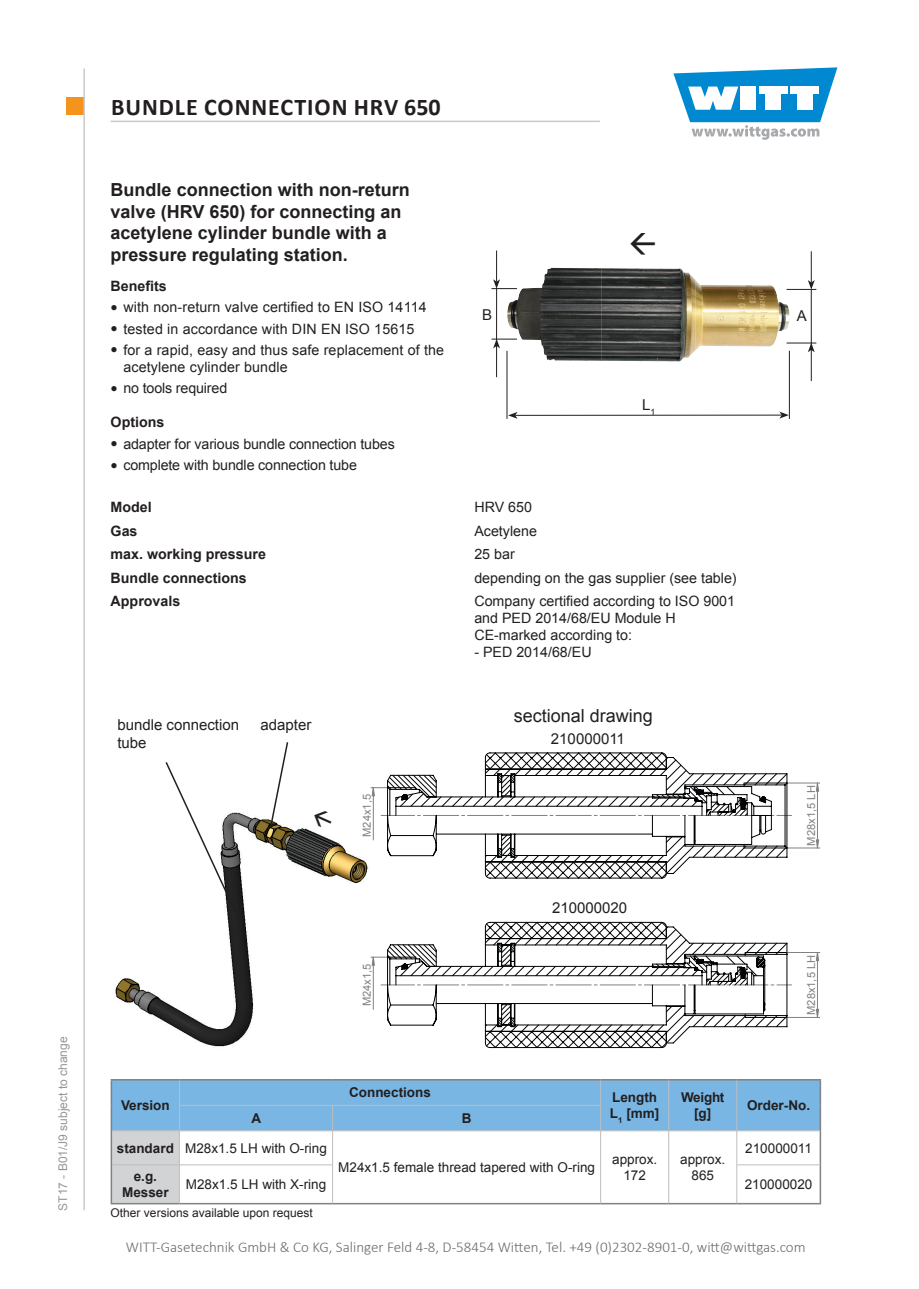
<style>
.page{position:relative;width:919px;height:1289px;background:#fff}
.page>*{position:absolute;margin:0;border:0;box-sizing:border-box;transform-origin:0 0}
.t1{font:700 24px "Calibri";letter-spacing:.04em;color:#231f20}
.t2{font:700 18px/21.6px "Arial";color:#231f20}
.t3{font:18px "Arial";color:#231f20}
.t4{font:300 15px "Calibri";color:#6b6c6f}
.t5{font:15px/18px "Arial";color:#231f20}
.t6{font:14.25px/17.1px "Arial";color:#231f20}
.t7{font:700 14.25px "Arial";color:#231f20}
.t8{font:13.5px/16.2px "Arial";color:#231f20;text-align:center}
.t9{font:700 13.5px/16.2px "Arial";color:#231f20;text-align:center}
.t10{font:12px "Arial";color:#231f20}
.t11{font:12px "Arial";color:#949698}
.t12{font:11.1px "Arial";color:#818182}
.s1{font-family:"Bookman Old Style";font-size:12px}
.s2{font-weight:700}
</style>
<div class="page">
<div style="left:66px;top:97px;width:17px;height:17px;background:#f5941d"></div>
<svg style="left:673px;top:67px;width:164px;height:73px"></svg>
<hr style="left:83px;top:68px;width:2px;height:1142px;background:#c7c9cb">
<hr style="left:111px;top:121px;width:489px;height:1px;background:#c7c9cb">
<img style="left:115px;top:812px;width:256px;height:235px">
<hr style="left:111px;top:1078px;width:68px;height:2px;background:#808285">
<hr style="left:179px;top:1078px;width:153px;height:2px;background:#808285">
<hr style="left:332px;top:1078px;width:268px;height:2px;background:#808285">
<hr style="left:600px;top:1078px;width:68px;height:2px;background:#808285">
<hr style="left:668px;top:1078px;width:68px;height:2px;background:#808285">
<hr style="left:736px;top:1078px;width:85px;height:2px;background:#808285">
<hr style="left:819px;top:1080px;width:2px;height:25px;background:#808285">
<hr style="left:819px;top:1105px;width:2px;height:25px;background:#808285">
<hr style="left:819px;top:1130px;width:2px;height:34px;background:#808285">
<hr style="left:819px;top:1164px;width:2px;height:38px;background:#808285">
<hr style="left:111px;top:1202px;width:68px;height:2px;background:#808285">
<hr style="left:179px;top:1202px;width:153px;height:2px;background:#808285">
<hr style="left:332px;top:1202px;width:268px;height:2px;background:#808285">
<hr style="left:600px;top:1202px;width:68px;height:2px;background:#808285">
<hr style="left:668px;top:1202px;width:68px;height:2px;background:#808285">
<hr style="left:736px;top:1202px;width:85px;height:2px;background:#808285">
<svg style="left:111px;top:1079px;width:709px;height:124px"></svg>
<hr style="left:112px;top:1130px;width:67px;height:1px;background:#bcbec0">
<hr style="left:179px;top:1130px;width:153px;height:1px;background:#bcbec0">
<hr style="left:179px;top:1130px;width:1px;height:34px;background:#bcbec0">
<hr style="left:332px;top:1130px;width:268px;height:1px;background:#bcbec0">
<hr style="left:332px;top:1130px;width:1px;height:34px;background:#bcbec0">
<hr style="left:600px;top:1130px;width:68px;height:1px;background:#bcbec0">
<hr style="left:600px;top:1130px;width:1px;height:34px;background:#bcbec0">
<hr style="left:668px;top:1130px;width:68px;height:1px;background:#bcbec0">
<hr style="left:668px;top:1130px;width:1px;height:34px;background:#bcbec0">
<hr style="left:736px;top:1130px;width:83px;height:1px;background:#bcbec0">
<hr style="left:736px;top:1130px;width:1px;height:34px;background:#bcbec0">
<hr style="left:112px;top:1164px;width:67px;height:1px;background:#bcbec0">
<hr style="left:179px;top:1164px;width:154px;height:1px;background:#bcbec0">
<hr style="left:179px;top:1164px;width:1px;height:38px;background:#bcbec0">
<hr style="left:332px;top:1164px;width:1px;height:38px;background:#bcbec0">
<hr style="left:600px;top:1164px;width:1px;height:38px;background:#bcbec0">
<hr style="left:668px;top:1164px;width:1px;height:38px;background:#bcbec0">
<hr style="left:736px;top:1164px;width:83px;height:1px;background:#bcbec0">
<hr style="left:736px;top:1164px;width:1px;height:38px;background:#bcbec0">
<img style="left:695px;top:279px;width:94px;height:71px">
<img style="left:507px;top:268px;width:188px;height:93px">
<hr style="left:515px;top:415px;width:266px;height:1px;background:#231f20">
<svg style="left:779px;top:411px;width:9px;height:7px"></svg>
<svg style="left:508px;top:412px;width:9px;height:7px"></svg>
<hr style="left:506px;top:351px;width:1px;height:68px;background:#231f20">
<hr style="left:789px;top:351px;width:1px;height:68px;background:#231f20">
<hr style="left:496px;top:288px;width:1px;height:57px;background:#231f20">
<hr style="left:496px;top:250px;width:1px;height:32px;background:#231f20">
<svg style="left:491px;top:279px;width:26px;height:10px"></svg>
<hr style="left:496px;top:346px;width:1px;height:31px;background:#231f20">
<svg style="left:491px;top:339px;width:26px;height:9px"></svg>
<hr style="left:810px;top:289px;width:1px;height:60px;background:#231f20">
<hr style="left:786px;top:343px;width:30px;height:1px;background:#231f20">
<hr style="left:786px;top:289px;width:30px;height:1px;background:#231f20">
<hr style="left:810px;top:251px;width:1px;height:31px;background:#231f20">
<svg style="left:807px;top:280px;width:7px;height:9px"></svg>
<hr style="left:810px;top:350px;width:1px;height:31px;background:#231f20">
<svg style="left:807px;top:343px;width:7px;height:9px"></svg>
<svg style="left:164px;top:762px;width:73px;height:152px"></svg>
<svg style="left:269px;top:742px;width:20px;height:85px"></svg>
<svg style="left:371px;top:951px;width:448px;height:67px"></svg>
<svg style="left:386px;top:921px;width:401px;height:127px"></svg>
<svg style="left:371px;top:782px;width:448px;height:66px"></svg>
<svg style="left:386px;top:752px;width:402px;height:127px"></svg>
<svg style="left:311px;top:812px;width:23px;height:18px"></svg>
<p class="t11" style="left:55px;top:1210px;width:176px;rotate:-90deg">ST17 - B01/J9 subject to change</p>
<h1 class="t1" style="left:111px;top:91px;width:331px">BUNDLE CONNECTION HRV 650</h1>
<p class="t2" style="left:111px;top:179px;width:301px">Bundle connection with non-return valve (HRV 650) for connecting an acetylene cylinder bundle with a pressure regulating station.</p>
<p class="t7" style="left:111px;top:276px;width:58px">Benefits</p>
<p class="t6" style="left:111px;top:299px;width:317px"><span class="s1">●</span> with non-return valve certified to EN ISO 14114</p>
<p class="t6" style="left:111px;top:320px;width:305px"><span class="s1">●</span> tested in accordance with DIN EN ISO 15615</p>
<p class="t6" style="left:123px;top:341px;width:322px;text-indent:-13px"><span class="s1">●</span> for a rapid, easy and thus safe replacement of the acetylene cylinder bundle</p>
<p class="t6" style="left:111px;top:380px;width:118px"><span class="s1">●</span> no tools required</p>
<p class="t7" style="left:111px;top:413px;width:55px">Options</p>
<p class="t6" style="left:111px;top:435px;width:286px"><span class="s1">●</span> adapter for various bundle connection tubes</p>
<p class="t6" style="left:111px;top:457px;width:248px"><span class="s1">●</span> complete with bundle connection tube</p>
<p class="t5" style="left:482px;top:305px;width:12px">B</p>
<p class="t5" style="left:796px;top:307px;width:12px">A</p>
<p class="t5" style="left:642px;top:395px;width:15px">L<sub>1</sub></p>
<p class="t7" style="left:111px;top:497px;width:43px">Model</p>
<p class="t6" style="left:474px;top:498px;width:59px">HRV 650</p>
<p class="t7" style="left:111px;top:521px;width:28px">Gas</p>
<p class="t6" style="left:474px;top:522px;width:64px">Acetylene</p>
<p class="t7" style="left:111px;top:544px;width:157px">max. working pressure</p>
<p class="t6" style="left:474px;top:545px;width:42px">25 bar</p>
<p class="t7" style="left:111px;top:568px;width:138px">Bundle connections</p>
<p class="t6" style="left:474px;top:569px;width:264px">depending on the gas supplier (see table)</p>
<p class="t7" style="left:111px;top:591px;width:71px">Approvals</p>
<p class="t6" style="left:474px;top:592px;width:262px">Company certified according to ISO 9001 and PED 2014/68/EU Module H<br>CE-marked according to:</p>
<p class="t6" style="left:474px;top:644px;width:119px">- PED 2014/68/EU</p>
<p class="t5" style="left:117px;top:716px;width:123px">bundle connection tube</p>
<p class="t5" style="left:260px;top:716px;width:52px">adapter</p>
<p class="t12" style="left:359px;top:836px;width:44px;rotate:-90deg">M24x1,5</p>
<p class="t12" style="left:359px;top:1006px;width:44px;rotate:-90deg">M24x1,5</p>
<p class="t3" style="left:513px;top:704px;width:141px">sectional drawing</p>
<p class="t5" style="left:551px;top:729px;width:75px">210000011</p>
<p class="t5" style="left:552px;top:898px;width:77px">210000020</p>
<p class="t12" style="left:803px;top:845px;width:62px;rotate:-90deg">M28x1,5 LH</p>
<p class="t12" style="left:803px;top:1014px;width:62px;rotate:-90deg">M28x1,5 LH</p>
<p class="t9" style="left:349px;top:1084px;width:83px">Connections</p>
<p class="t9" style="left:610px;top:1089px;width:51px;text-align:left">Length<br>L<sub>1</sub> [mm]</p>
<p class="t9" style="left:681px;top:1089px;width:45px">Weight [g]</p>
<p class="t9" style="left:747px;top:1097px;width:65px">Order-No.</p>
<p class="t9" style="left:121px;top:1097px;width:50px">Version</p>
<p class="t9" style="left:251px;top:1110px;width:11px">A</p>
<p class="t9" style="left:461px;top:1110px;width:11px">B</p>
<p class="t8" style="left:117px;top:1139px;width:211px"><span class="s2">standard</span> M28x1.5 LH with O-ring</p>
<p class="t8" style="left:338px;top:1159px;width:258px">M24x1.5 female thread tapered with O-ring</p>
<p class="t8" style="left:612px;top:1151px;width:47px">approx.<br>172</p>
<p class="t8" style="left:680px;top:1151px;width:47px">approx.<br>865</p>
<p class="t8" style="left:745px;top:1139px;width:68px">210000011</p>
<p class="t9" style="left:122px;top:1168px;width:48px">e.g.<br>Messer</p>
<p class="t8" style="left:186px;top:1176px;width:142px">M28x1.5 LH with X-ring</p>
<p class="t8" style="left:744px;top:1176px;width:69px">210000020</p>
<p class="t10" style="left:111px;top:1204px;width:204px">Other versions available upon request</p>
<p class="t4" style="left:126px;top:1237px;width:681px">WITT-Gasetechnik GmbH &amp; Co KG, Salinger Feld 4-8, D-58454 Witten, Tel. +49 (0)2302-8901-0, witt@wittgas.com</p>
</div>
